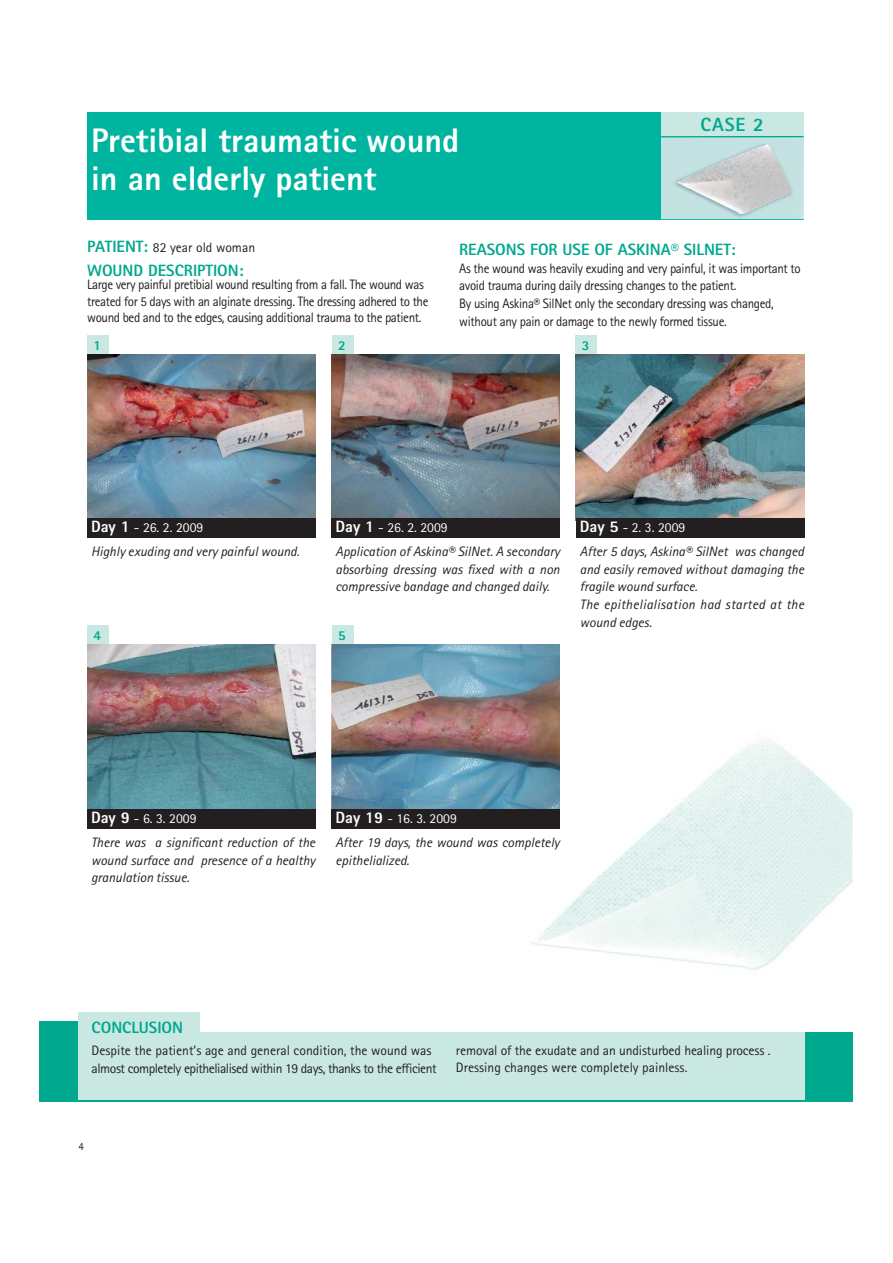
<style>
.page{position:relative;width:893px;height:1263px;background:#fff}
.page>*{position:absolute;margin:0;border:0;box-sizing:border-box;transform-origin:0 0}
.t1{font:800 34.2px/38.2px "Rotis Sans Serif";color:#fff}
.t2{font:800 19.05px "Rotis Sans Serif";color:#00a88e}
.t3{font:800 16.35px "Rotis Sans Serif";color:#00a88e}
.t4{font:italic 13.65px/23.5px "Rotis Sans Serif";color:#231f20}
.t5{font:13.65px/17.7px "Rotis Sans Serif";letter-spacing:-.025em;color:#231f20;scale:.95 1}
.t6{font:13.65px/17.7px "Rotis Sans Serif";letter-spacing:-.025em;color:#231f20}
.t7{font:13.65px/16.4px "Rotis Sans Serif";letter-spacing:-.025em;color:#231f20;scale:.96 1}
.t8{font:13.65px "Rotis Sans Serif";color:#231f20}
.t9{font:800 13.65px "Rotis Sans Serif";color:#00a88e}
.t10{font:10.95px "Rotis Sans Serif";color:#231f20}
.s1{font-weight:800;font-size:16.35px;color:#00a88e}
.s2{font-weight:800;font-style:normal;font-size:16.35px;color:#fff}
.s3{font-style:normal;color:#fff}
</style>
<div class="page">
<img style="left:526px;top:740px;width:326px;height:230px">
<div style="left:40px;top:1021px;width:812px;height:80px;background:#00a88e"></div>
<div style="left:78px;top:1012px;width:727px;height:88px;background:#cae8e2"></div>
<div style="left:87px;top:625px;width:21px;height:20px;background:#cae8e2"></div>
<div style="left:332px;top:625px;width:21px;height:20px;background:#cae8e2"></div>
<div style="left:87px;top:335px;width:21px;height:20px;background:#cae8e2"></div>
<div style="left:332px;top:335px;width:21px;height:20px;background:#cae8e2"></div>
<div style="left:576px;top:335px;width:21px;height:20px;background:#cae8e2"></div>
<div style="left:653px;top:112px;width:151px;height:106px;background:#cae8e2"></div>
<div style="left:87px;top:112px;width:574px;height:108px;background:#00b5a0"></div>
<img style="left:87px;top:355px;width:228px;height:163px">
<img style="left:332px;top:355px;width:228px;height:163px">
<img style="left:576px;top:355px;width:228px;height:163px">
<div style="left:87px;top:518px;width:228px;height:20px;background:#231f20"></div>
<div style="left:332px;top:518px;width:228px;height:20px;background:#231f20"></div>
<div style="left:576px;top:518px;width:228px;height:20px;background:#231f20"></div>
<img style="left:87px;top:644px;width:228px;height:165px">
<img style="left:332px;top:644px;width:228px;height:165px">
<div style="left:87px;top:809px;width:228px;height:19px;background:#231f20"></div>
<div style="left:332px;top:809px;width:228px;height:19px;background:#231f20"></div>
<hr style="left:87px;top:219px;width:717px;height:1px;background:#00b5a0">
<img style="left:673px;top:143px;width:121px;height:75px">
<hr style="left:661px;top:136px;width:142px;height:1px;background:#00a88e">
<div style="left:200px;top:1007px;width:652px;height:25px;background:#fff"></div>
<h1 class="t1" style="left:91px;top:125px;width:370px">Pretibial traumatic wound in an elderly patient</h1>
<h2 class="t2" style="left:700px;top:118px;width:65px">CASE 2</h2>
<p class="t8" style="left:87px;top:242px;width:170px"><span class="s1">PATIENT:</span> 82 year old woman</p>
<p class="t3" style="left:87px;top:264px;width:158px">WOUND DESCRIPTION:</p>
<p class="t7" style="left:87px;top:278px;width:357px">Large very painful pretibial wound resulting from a fall. The wound was treated for 5 days with an alginate dressing. The dressing adhered to the wound bed and to the edges, causing additional trauma to the patient.</p>
<p class="t3" style="left:459px;top:244px;width:278px">REASONS FOR USE OF ASKINA® SILNET:</p>
<p class="t5" style="left:459px;top:261px;width:361px">As the wound was heavily exuding and very painful, it was important to avoid trauma during daily dressing changes to the patient.<br>By using Askina® SilNet only the secondary dressing was changed, without any pain or damage to the newly formed tissue.</p>
<p class="t9" style="left:93px;top:341px;width:9px">1</p>
<p class="t9" style="left:338px;top:341px;width:9px">2</p>
<p class="t9" style="left:582px;top:341px;width:9px">3</p>
<p class="t4" style="left:91px;top:517px;width:210px"><span class="s2">Day 1</span> <span class="s3">- 26. 2. 2009<br></span>Highly exuding and very painful wound.</p>
<p class="t4" style="left:335px;top:517px;width:226px"><span class="s2">Day 1</span> <span class="s3">- 26. 2. 2009<br></span>Application of Askina® SilNet. A secondary</p>
<p class="t4" style="left:335px;top:562px;width:226px;line-height:17.7px">absorbing dressing was fixed with a non compressive bandage and changed daily.</p>
<p class="t9" style="left:93px;top:631px;width:9px">4</p>
<p class="t9" style="left:338px;top:631px;width:9px">5</p>
<p class="t4" style="left:580px;top:517px;width:226px"><span class="s2">Day 5</span> <span class="s3">- 2. 3. 2009<br></span>After 5 days, Askina® SilNet was changed</p>
<p class="t4" style="left:580px;top:562px;width:226px;line-height:17.7px">and easily removed without damaging the fragile wound surface.<br>The epithelialisation had started at the wound edges.</p>
<p class="t4" style="left:91px;top:808px;width:226px"><span class="s2">Day 9</span> <span class="s3">- 6. 3. 2009<br></span>There was a significant reduction of the</p>
<p class="t4" style="left:91px;top:853px;width:226px;line-height:17.7px">wound surface and presence of a healthy granulation tissue.</p>
<p class="t4" style="left:335px;top:808px;width:226px"><span class="s2">Day 19</span> <span class="s3">- 16. 3. 2009<br></span>After 19 days, the wound was completely</p>
<p class="t4" style="left:335px;top:850px;width:75px">epithelialized.</p>
<p class="t3" style="left:92px;top:1022px;width:93px">CONCLUSION</p>
<p class="t6" style="left:92px;top:1043px;width:346px">Despite the patient’s age and general condition, the wound was almost completely epithelialised within 19 days, thanks to the efficient</p>
<p class="t6" style="left:456px;top:1043px;width:316px">removal of the exudate and an undisturbed healing process .<br>Dressing changes were completely painless.</p>
<p class="t10" style="left:78px;top:1142px;width:7px">4</p>
</div>
